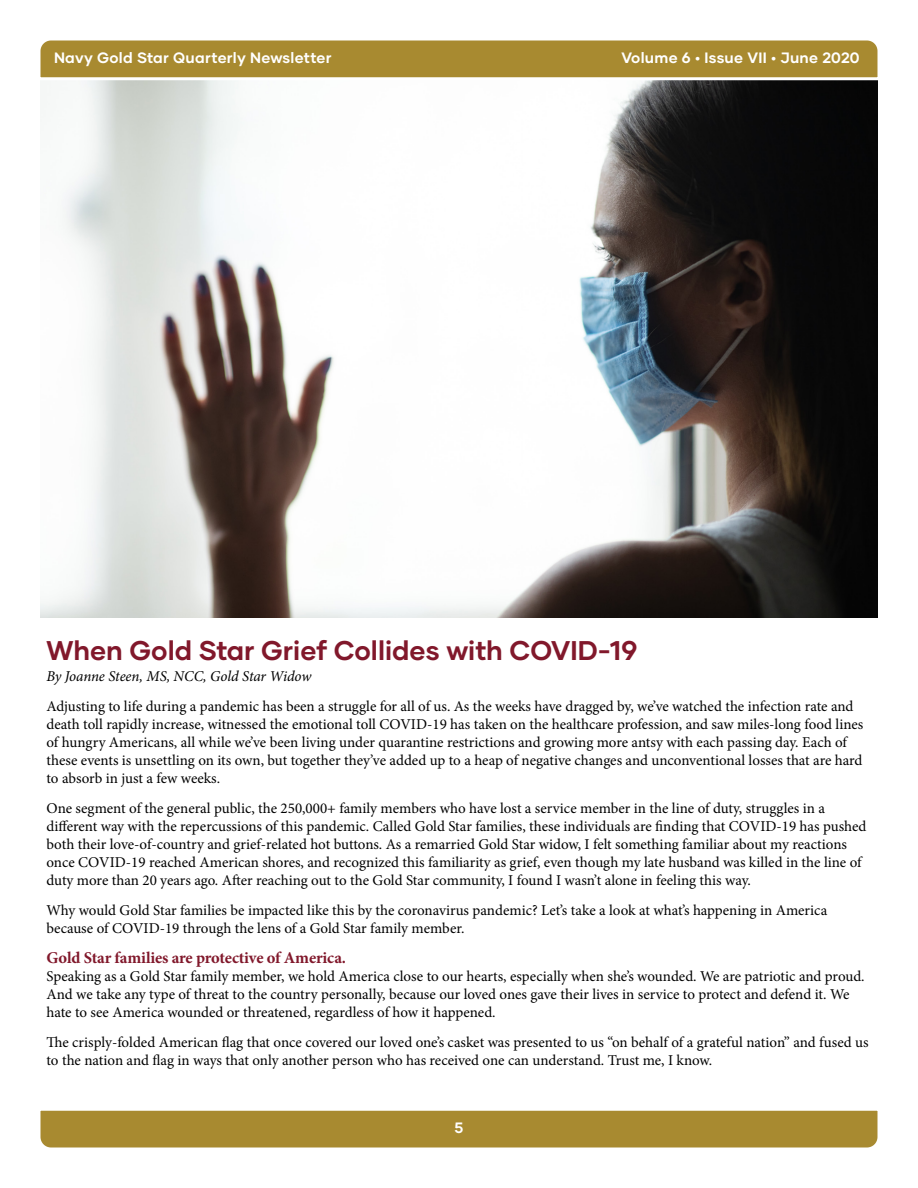
<style>
.page{position:relative;width:918px;height:1188px;background:#fff}
.page>*{position:absolute;margin:0;border:0;box-sizing:border-box;transform-origin:0 0}
.t1{font:700 27px "Gilmer";color:#81182b}
.t2{font:700 16.5px "Minion Pro";letter-spacing:-.01em;color:#81182b}
.t3{font:15px/18px "Minion Pro";color:#000}
.t4{font:700 15px "Gilmer";letter-spacing:.02em;color:#fff}
.t5{font:italic 15px "Minion Pro";letter-spacing:-.01em;color:#000}
</style>
<div class="page">
<img style="left:40px;top:82px;width:837px;height:536px">
<svg style="left:40px;top:40px;width:838px;height:42px;background:#b09647"></svg>
<div style="left:40px;top:1110px;width:838px;height:38px;background:#a88a30"></div>
<p class="t4" style="left:54px;top:48px;width:279px">Navy Gold Star Quarterly Newsletter</p>
<p class="t4" style="left:621px;top:48px;width:240px">Volume 6 • Issue VII • June 2020</p>
<h1 class="t1" style="left:46px;top:634px;width:592px">When Gold Star Grief Collides with COVID-19</h1>
<p class="t5" style="left:46px;top:666px;width:267px">By Joanne Steen, MS, NCC, Gold Star Widow</p>
<p class="t3" style="left:46px;top:698px;width:818px">Adjusting to life during a pandemic has been a struggle for all of us. As the weeks have dragged by, we’ve watched the infection rate and death toll rapidly increase, witnessed the emotional toll COVID-19 has taken on the healthcare profession, and saw miles-long food lines of hungry Americans, all while we’ve been living under quarantine restrictions and growing more antsy with each passing day. Each of these events is unsettling on its own, but together they’ve added up to a heap of negative changes and unconventional losses that are hard to absorb in just a few weeks.</p>
<p class="t3" style="left:46px;top:800px;width:821px">One segment of the general public, the 250,000+ family members who have lost a service member in the line of duty, struggles in a different way with the repercussions of this pandemic. Called Gold Star families, these individuals are finding that COVID-19 has pushed both their love-of-country and grief-related hot buttons. As a remarried Gold Star widow, I felt something familiar about my reactions once COVID-19 reached American shores, and recognized this familiarity as grief, even though my late husband was killed in the line of duty more than 20 years ago. After reaching out to the Gold Star community, I found I wasn’t alone in feeling this way.</p>
<p class="t3" style="left:46px;top:902px;width:782px">Why would Gold Star families be impacted like this by the coronavirus pandemic? Let’s take a look at what’s happening in America because of COVID-19 through the lens of a Gold Star family member.</p>
<p class="t2" style="left:46px;top:946px;width:301px">Gold Star families are protective of America.</p>
<p class="t3" style="left:46px;top:968px;width:820px">Speaking as a Gold Star family member, we hold America close to our hearts, especially when she’s wounded. We are patriotic and proud.<br>And we take any type of threat to the country personally, because our loved ones gave their lives in service to protect and defend it. We hate to see America wounded or threatened, regardless of how it happened.</p>
<p class="t3" style="left:46px;top:1034px;width:824px">The crisply-folded American flag that once covered our loved one’s casket was presented to us “on behalf of a grateful nation” and fused us to the nation and flag in ways that only another person who has received one can understand. Trust me, I know.</p>
<p class="t4" style="left:455px;top:1118px;width:10px">5</p>
</div>
